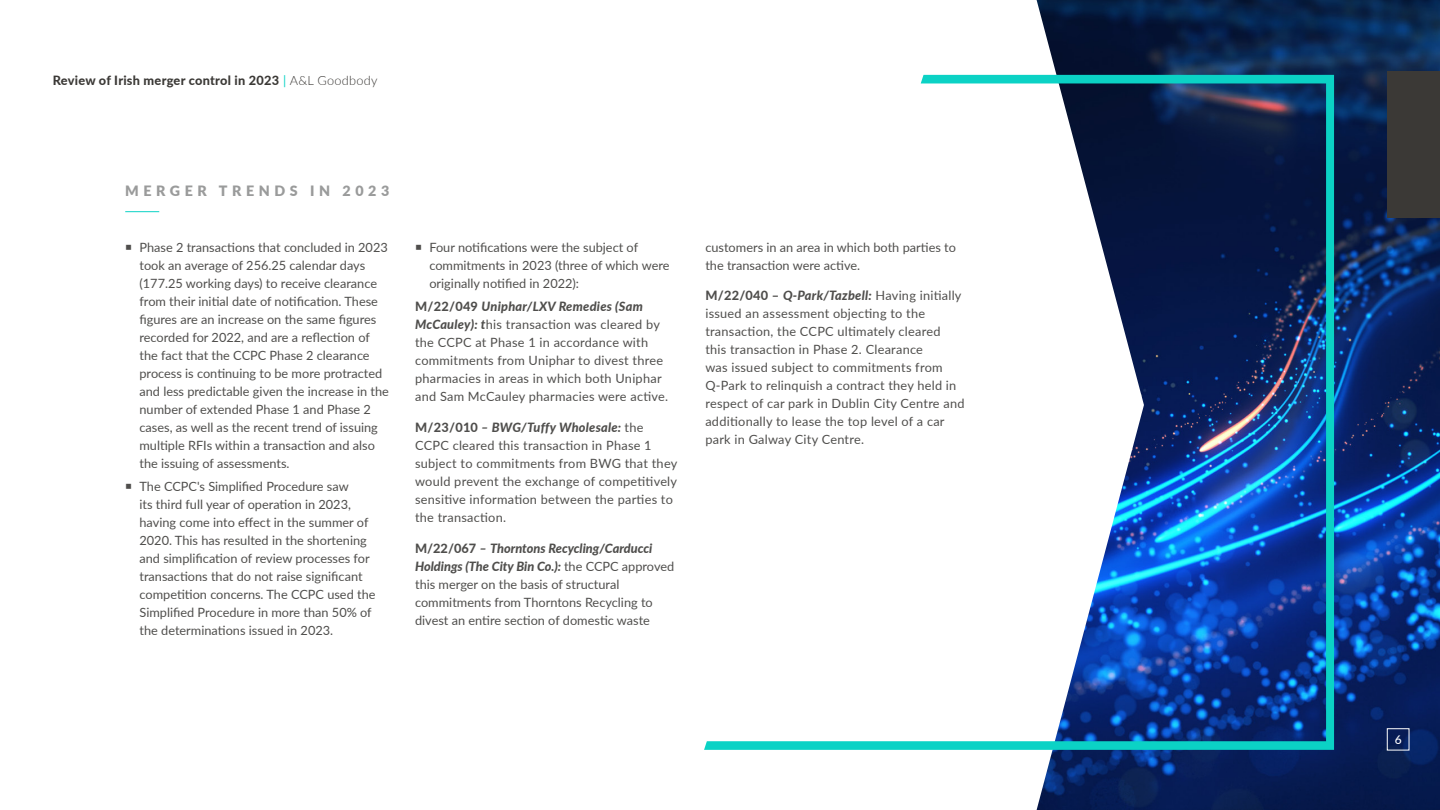
<style>
.page{position:relative;width:1440px;height:810px;background:#fff}
.page>*{position:absolute;margin:0;border:0;box-sizing:border-box;transform-origin:0 0}
.t1{font:900 14.25px "Lato";letter-spacing:.32em;color:#9a9b9b}
.t2{font:12.75px/18px "Lato";color:#4f4e4c}
.t3{font:12.75px/18px "Lato";letter-spacing:.02em;color:#4f4e4c}
.t4{font:800 12.75px "Lato";letter-spacing:.02em;color:#3b3936}
.t5{font:500 12px "Lato";color:#fff}
.s1{font-weight:400;color:#0bd2c5}
.s2{font-weight:300}
.s3{font-weight:800}
.s4{font-weight:800;font-style:italic}
</style>
<div class="page">
<img style="left:1037px;top:0;width:403px;height:810px">
<svg style="left:704px;top:75px;width:630px;height:675px"></svg>
<div style="left:1388px;top:71px;width:52px;height:147px;background:#3b3936"></div>
<div style="left:1387px;top:728px;width:22px;height:22px;border:1px solid #fff"></div>
<svg style="left:125px;top:211px;width:35px;height:1px"></svg>
<p class="t4" style="left:53px;top:71px;width:326px">Review of Irish merger control in 2023 <span class="s1">|</span> <span class="s2">A&amp;L Goodbody</span></p>
<p class="t1" style="left:125px;top:180px;width:266px">MERGER TRENDS IN 2023</p>
<p class="t2" style="left:140px;top:237px;width:251px">Phase 2 transactions that concluded in 2023 took an average of 256.25 calendar days (177.25 working days) to receive clearance from their initial date of notification. These figures are an increase on the same figures recorded for 2022, and are a reflection of the fact that the CCPC Phase 2 clearance process is continuing to be more protracted and less predictable given the increase in the number of extended Phase 1 and Phase 2 cases, as well as the recent trend of issuing multiple RFIs within a transaction and also the issuing of assessments.</p>
<p class="t2" style="left:140px;top:477px;width:238px">The CCPC's Simplified Procedure saw<br>its third full year of operation in 2023, having come into effect in the summer of 2020. This has resulted in the shortening and simplification of review processes for transactions that do not raise significant competition concerns. The CCPC used the Simplified Procedure in more than 50% of the determinations issued in 2023.</p>
<p class="t2" style="left:429px;top:237px;width:242px">Four notifications were the subject of commitments in 2023 (three of which were originally notified in 2022):</p>
<p class="t3" style="left:415px;top:297px;width:254px"><span class="s3">M/22/049</span> <span class="s4">Uniphar/LXV Remedies (Sam McCauley): t</span>his transaction was cleared by the CCPC at Phase 1 in accordance with commitments from Uniphar to divest three pharmacies in areas in which both Uniphar and Sam McCauley pharmacies were active.</p>
<p class="t3" style="left:415px;top:418px;width:264px"><span class="s3">M/23/010</span> <span class="s4">– BWG/Tuffy Wholesale:</span> the CCPC cleared this transaction in Phase 1 subject to commitments from BWG that they would prevent the exchange of competitively sensitive information between the parties to the transaction.</p>
<p class="t2" style="left:415px;top:538px;width:261px"><span class="s3">M/22/067</span> <span class="s4">– Thorntons Recycling/Carducci Holdings (The City Bin Co.):</span> the CCPC approved this merger on the basis of structural commitments from Thorntons Recycling to divest an entire section of domestic waste</p>
<p class="t2" style="left:705px;top:238px;width:252px">customers in an area in which both parties to the transaction were active.</p>
<p class="t3" style="left:705px;top:286px;width:261px"><span class="s3">M/22/040 –</span> <span class="s4">Q-Park/Tazbell:</span> Having initially issued an assessment objecting to the transaction, the CCPC ultimately cleared this transaction in Phase 2. Clearance<br>was issued subject to commitments from Q-Park to relinquish a contract they held in respect of car park in Dublin City Centre and additionally to lease the top level of a car park in Galway City Centre.</p>
<p class="t5" style="left:1395px;top:731px;width:8px">6</p>
</div>
